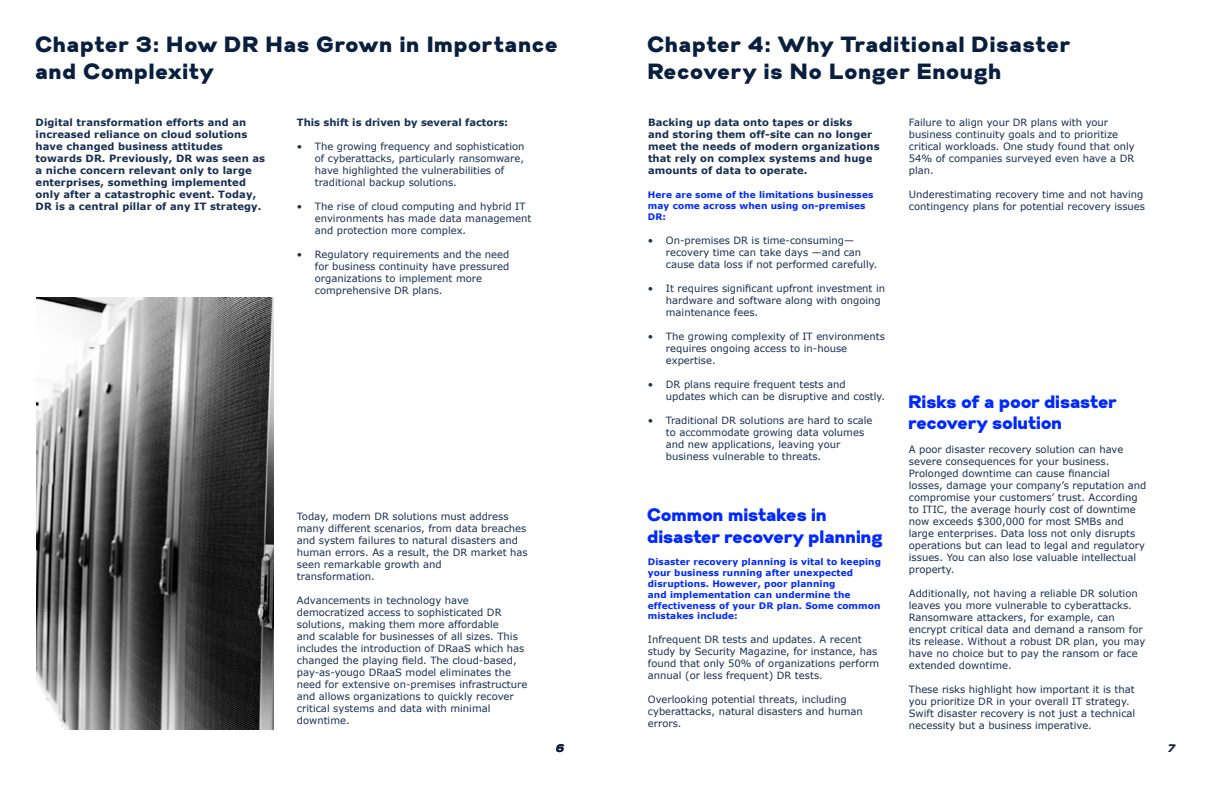
<style>
.page{position:relative;width:1224px;height:792px;background:#fff}
.page>*{position:absolute;margin:0;border:0;box-sizing:border-box;transform-origin:0 0}
.t1{font:22px/26.4px "Gabriel Sans Black";letter-spacing:.04em;color:#091f3f}
.t2{font:18px/21.6px "Gabriel Sans Black";letter-spacing:.01em;color:#0029ff}
.t3{font:11px "Gabriel Sans Black Italic";color:#091f3f}
.t4{font:10px/12px "Verdana";color:#172e52}
.t5{font:700 10px/12px "Verdana";letter-spacing:.01em;color:#172e52}
.t6{font:700 9px/10.8px "Verdana";letter-spacing:.01em;color:#0029ff}
</style>
<div class="page">
<img style="left:36px;top:297px;width:237px;height:432px">
<h1 class="t1" style="left:36px;top:32px;width:524px">Chapter 3: How DR Has Grown in Importance and Complexity</h1>
<p class="t5" style="left:36px;top:116px;width:231px">Digital transformation efforts and an increased reliance on cloud solutions have changed business attitudes towards DR. Previously, DR was seen as a niche concern relevant only to large enterprises, something implemented only after a catastrophic event. Today, DR is a central pillar of any IT strategy.</p>
<p class="t5" style="left:297px;top:116px;width:213px">This shift is driven by several factors:</p>
<p class="t4" style="left:315px;top:140px;width:211px;text-indent:-18px">• The growing frequency and sophistication of cyberattacks, particularly ransomware, have highlighted the vulnerabilities of traditional backup solutions.</p>
<p class="t4" style="left:315px;top:200px;width:218px;text-indent:-18px">• The rise of cloud computing and hybrid IT environments has made data management and protection more complex.</p>
<p class="t4" style="left:315px;top:248px;width:196px;text-indent:-18px">• Regulatory requirements and the need for business continuity have pressured organizations to implement more comprehensive DR plans.</p>
<p class="t4" style="left:297px;top:511px;width:232px">Today, modern DR solutions must address many different scenarios, from data breaches and system failures to natural disasters and human errors. As a result, the DR market has seen remarkable growth and<br>transformation.</p>
<p class="t4" style="left:297px;top:595px;width:232px">Advancements in technology have democratized access to sophisticated DR solutions, making them more affordable<br>and scalable for businesses of all sizes. This includes the introduction of DRaaS which has changed the playing field. The cloud-based, pay-as-yougo DRaaS model eliminates the need for extensive on-premises infrastructure and allows organizations to quickly recover critical systems and data with minimal downtime.</p>
<p class="t3" style="left:556px;top:742px;width:10px">6</p>
<h1 class="t1" style="left:648px;top:32px;width:424px">Chapter 4: Why Traditional Disaster<br>Recovery is No Longer Enough</h1>
<p class="t5" style="left:648px;top:116px;width:233px">Backing up data onto tapes or disks<br>and storing them off-site can no longer meet the needs of modern organizations that rely on complex systems and huge amounts of data to operate.</p>
<p class="t6" style="left:648px;top:190px;width:227px">Here are some of the limitations businesses may come across when using on-premises<br>DR:</p>
<p class="t4" style="left:666px;top:235px;width:213px;text-indent:-18px">• On-premises DR is time-consuming— recovery time can take days —and can cause data loss if not performed carefully.</p>
<p class="t4" style="left:666px;top:283px;width:221px;text-indent:-18px">• It requires significant upfront investment in hardware and software along with ongoing maintenance fees.</p>
<p class="t4" style="left:666px;top:331px;width:221px;text-indent:-18px">• The growing complexity of IT environments requires ongoing access to in-house expertise.</p>
<p class="t4" style="left:666px;top:379px;width:221px;text-indent:-18px">• DR plans require frequent tests and updates which can be disruptive and costly.</p>
<p class="t4" style="left:666px;top:415px;width:208px;text-indent:-18px">• Traditional DR solutions are hard to scale to accommodate growing data volumes and new applications, leaving your business vulnerable to threats.</p>
<h2 class="t2" style="left:648px;top:504px;width:237px">Common mistakes in disaster recovery planning</h2>
<p class="t6" style="left:648px;top:557px;width:235px">Disaster recovery planning is vital to keeping your business running after unexpected disruptions. However, poor planning<br>and implementation can undermine the effectiveness of your DR plan. Some common mistakes include:</p>
<p class="t4" style="left:648px;top:634px;width:233px">Infrequent DR tests and updates. A recent study by Security Magazine, for instance, has found that only 50% of organizations perform annual (or less frequent) DR tests.</p>
<p class="t4" style="left:648px;top:694px;width:216px">Overlooking potential threats, including cyberattacks, natural disasters and human errors.</p>
<p class="t4" style="left:909px;top:116px;width:227px">Failure to align your DR plans with your business continuity goals and to prioritize critical workloads. One study found that only 54% of companies surveyed even have a DR plan.</p>
<p class="t4" style="left:909px;top:188px;width:238px">Underestimating recovery time and not having contingency plans for potential recovery issues</p>
<h2 class="t2" style="left:909px;top:391px;width:210px">Risks of a poor disaster recovery solution</h2>
<p class="t4" style="left:909px;top:444px;width:239px">A poor disaster recovery solution can have severe consequences for your business.<br>Prolonged downtime can cause financial losses, damage your company’s reputation and compromise your customers’ trust. According to ITIC, the average hourly cost of downtime now exceeds $300,000 for most SMBs and large enterprises. Data loss not only disrupts operations but can lead to legal and regulatory issues. You can also lose valuable intellectual property.</p>
<p class="t4" style="left:909px;top:588px;width:238px">Additionally, not having a reliable DR solution leaves you more vulnerable to cyberattacks.<br>Ransomware attackers, for example, can encrypt critical data and demand a ransom for its release. Without a robust DR plan, you may have no choice but to pay the ransom or face extended downtime.</p>
<p class="t4" style="left:909px;top:684px;width:228px">These risks highlight how important it is that you prioritize DR in your overall IT strategy.<br>Swift disaster recovery is not just a technical necessity but a business imperative.</p>
<p class="t3" style="left:1168px;top:742px;width:9px">7</p>
</div>
